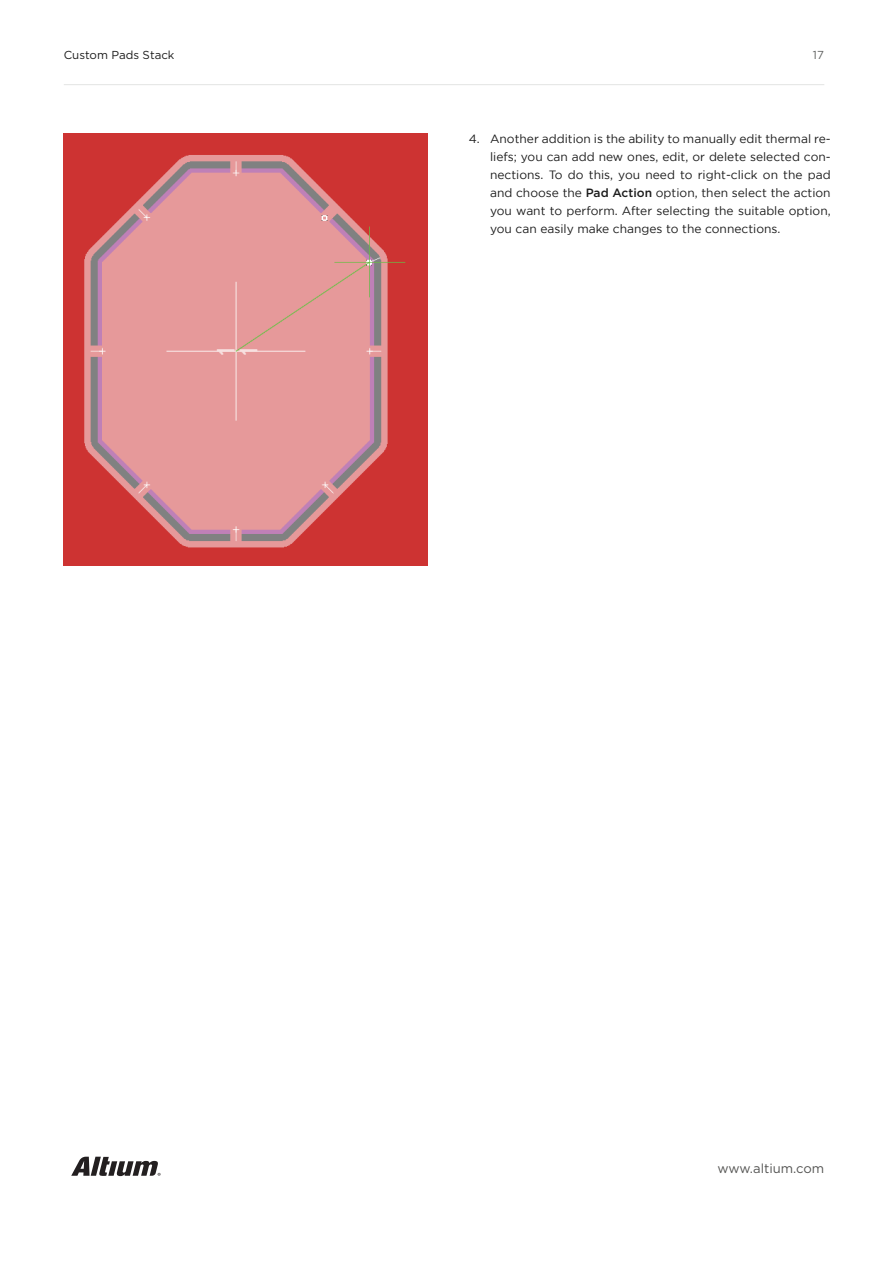
<style>
.page{position:relative;width:893px;height:1263px;background:#fff}
.page>*{position:absolute;margin:0;border:0;box-sizing:border-box;transform-origin:0 0}
.t1{font:13.05px "Gotham Pro";color:#555554}
.t2{font:12px/18px "Gotham";color:#1c1c1c;text-align:justify}
.t3{font:11.55px "Gotham Pro";color:#1c1c1c}
.t4{font:11.55px "Gotham Pro";color:#626362}
.s1{font-family:"Gotham Pro";font-weight:500}
</style>
<div class="page">
<hr style="left:64px;top:84px;width:760px;height:1px;background:#d7d8d6">
<svg style="left:71px;top:1157px;width:90px;height:19px"></svg>
<img style="left:64px;top:134px;width:364px;height:431px">
<p class="t3" style="left:64px;top:49px;width:112px">Custom Pads Stack</p>
<p class="t4" style="left:813px;top:49px;width:13px">17</p>
<p class="t2" style="left:490px;top:129px;width:342px;text-indent:-21px">4. Another addition is the ability to manually edit thermal re&shy;liefs; you can add new ones, edit, or delete selected con&shy;nections. To do this, you need to right-click on the pad and choose the <span class="s1">Pad Action</span> option, then select the action you want to perform. After selecting the suitable option, you can easily make changes to the connections.</p>
<p class="t1" style="left:717px;top:1161px;width:108px">www.altium.com</p>
</div>
